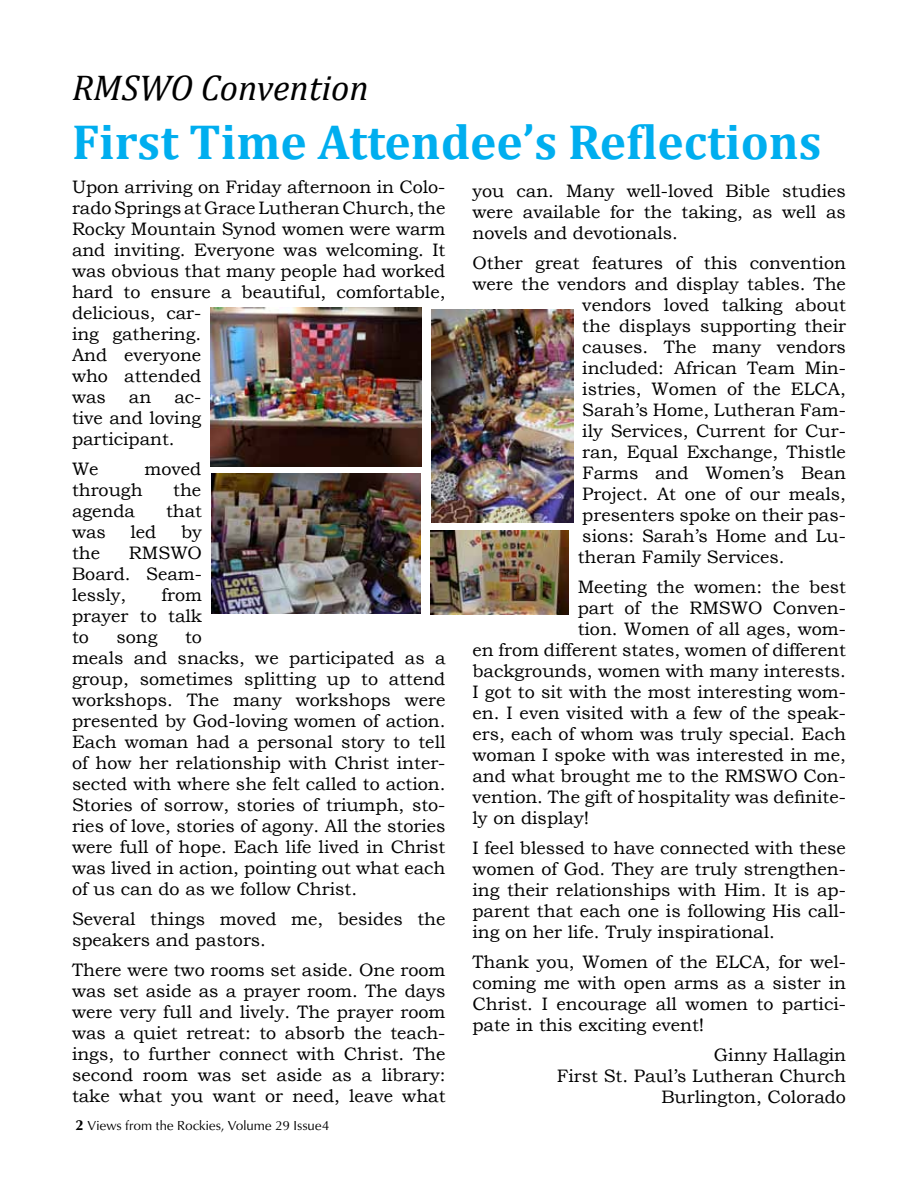
<style>
.page{position:relative;width:918px;height:1188px;background:#fff}
.page>*{position:absolute;margin:0;border:0;box-sizing:border-box;transform-origin:0 0}
.t1{font:700 49.5px "Cambria";color:#00aeef}
.t2{font:italic 36px "Cambria";color:#000}
.t3{font:18px/21px "Bookman Old Style";color:#000;text-align:justify}
.t4{font:13.5px "AHJ Opus";color:#000}
.s1{font-weight:700;font-size:15px}
</style>
<div class="page">
<img style="left:431px;top:530px;width:138px;height:84px">
<img style="left:210px;top:308px;width:212px;height:158px">
<img style="left:432px;top:310px;width:141px;height:212px">
<img style="left:211px;top:474px;width:209px;height:139px">
<h2 class="t2" style="left:72px;top:62px;width:298px">RMSWO Convention</h2>
<h1 class="t1" style="left:72px;top:108px;width:751px">First Time Attendee’s Reflections</h1>
<p class="t3" style="left:72px;top:176px;width:375px;text-align:left">Upon arriving on Friday afternoon in Colo&shy;rado Springs at Grace Lutheran Church, the<br>Rocky Mountain Synod women were warm and inviting. Everyone was welcoming. It was obvious that many people had worked hard to ensure a beautiful, comfortable, delicious, car-<br>ing gathering.<br>And everyone<br>who attended<br>was</p>
<p class="t3" style="left:72px;top:386px;width:131px;text-indent:102px">ac&shy;tive and loving participant.</p>
<p class="t3" style="left:72px;top:458px;width:28px">We</p>
<p class="t3" style="left:144px;top:458px;width:58px">moved</p>
<p class="t3" style="left:72px;top:479px;width:72px">through</p>
<p class="t3" style="left:173px;top:479px;width:30px">the</p>
<p class="t3" style="left:72px;top:500px;width:65px">agenda</p>
<p class="t3" style="left:166px;top:500px;width:38px">that</p>
<p class="t3" style="left:72px;top:521px;width:35px">was</p>
<p class="t3" style="left:131px;top:521px;width:27px">led</p>
<p class="t3" style="left:181px;top:521px;width:22px">by</p>
<p class="t3" style="left:72px;top:542px;width:30px">the</p>
<p class="t3" style="left:129px;top:386px;width:24px">an</p>
<p class="t3" style="left:72px;top:542px;width:132px;text-indent:57px">RMSWO Board. Seam&shy;lessly,</p>
<p class="t3" style="left:72px;top:584px;width:132px;text-indent:89px">from prayer to talk to</p>
<p class="t3" style="left:72px;top:626px;width:375px;text-align:left;text-indent:113px">to<br>meals and snacks, we participated as a group, sometimes splitting up to attend workshops. The many workshops were presented by God-loving women of action.<br>Each woman had a personal story to tell of how her relationship with Christ inter&shy;sected with where she felt called to action.<br>Stories of sorrow, stories of triumph, sto&shy;ries of love, stories of agony. All the stories were full of hope. Each life lived in Christ was lived in action, pointing out what each of us can do as we follow Christ.</p>
<p class="t3" style="left:72px;top:909px;width:375px">Several things moved me, besides the speakers and pastors.</p>
<p class="t3" style="left:72px;top:960px;width:375px">There were two rooms set aside. One room was set aside as a prayer room. The days were very full and lively. The prayer room was a quiet retreat: to absorb the teach&shy;ings, to further connect with Christ. The second room was set aside as a library: take what you want or need, leave what</p>
<p class="t3" style="left:116px;top:626px;width:43px">song</p>
<p class="t4" style="left:76px;top:1118px;width:255px"><span class="s1">2</span> Views from the Rockies, Volume 29 Issue4</p>
<p class="t3" style="left:472px;top:180px;width:375px">you can. Many well-loved Bible studies were available for the taking, as well as novels and devotionals.</p>
<p class="t3" style="left:472px;top:252px;width:375px">Other great features of this convention</p>
<p class="t3" style="left:472px;top:273px;width:375px">were the vendors and display tables. The</p>
<p class="t3" style="left:582px;top:294px;width:265px">vendors loved talking about</p>
<p class="t3" style="left:582px;top:315px;width:265px">the displays supporting their</p>
<p class="t3" style="left:582px;top:336px;width:265px">causes. The many vendors</p>
<p class="t3" style="left:582px;top:357px;width:265px">included: African Team Min-</p>
<p class="t3" style="left:582px;top:378px;width:265px">istries, Women of the ELCA,</p>
<p class="t3" style="left:582px;top:399px;width:265px">Sarah’s Home, Lutheran Fam-</p>
<p class="t3" style="left:582px;top:420px;width:265px">ily Services, Current for Cur-</p>
<p class="t3" style="left:582px;top:441px;width:265px">ran, Equal Exchange, Thistle</p>
<p class="t3" style="left:582px;top:462px;width:265px">Farms and Women’s Bean</p>
<p class="t3" style="left:582px;top:483px;width:265px">Project. At one of our meals,</p>
<p class="t3" style="left:582px;top:504px;width:265px">presenters spoke on their pas-</p>
<p class="t3" style="left:582px;top:525px;width:265px">sions: Sarah’s Home and Lu-</p>
<p class="t3" style="left:578px;top:546px;width:208px">theran Family Services.</p>
<p class="t3" style="left:578px;top:576px;width:270px">Meeting the women: the best</p>
<p class="t3" style="left:578px;top:597px;width:270px">part of the RMSWO Conven-</p>
<p class="t3" style="left:578px;top:618px;width:270px">tion. Women of all ages, wom-</p>
<p class="t3" style="left:472px;top:639px;width:375px">en from different states, women of different</p>
<p class="t3" style="left:472px;top:660px;width:375px">backgrounds, women with many interests.</p>
<p class="t3" style="left:472px;top:681px;width:375px">I got to sit with the most interesting wom-</p>
<p class="t3" style="left:472px;top:702px;width:375px">en. I even visited with a few of the speak-</p>
<p class="t3" style="left:472px;top:723px;width:375px">ers, each of whom was truly special. Each</p>
<p class="t3" style="left:472px;top:744px;width:375px">woman I spoke with was interested in me,</p>
<p class="t3" style="left:472px;top:765px;width:375px">and what brought me to the RMSWO Con-</p>
<p class="t3" style="left:472px;top:786px;width:375px">vention. The gift of hospitality was definite-</p>
<p class="t3" style="left:472px;top:807px;width:118px">ly on display!</p>
<p class="t3" style="left:472px;top:837px;width:375px">I feel blessed to have connected with these women of God. They are truly strengthen&shy;ing their relationships with Him. It is ap&shy;parent that each one is following His call&shy;ing on her life. Truly inspirational.</p>
<p class="t3" style="left:472px;top:951px;width:375px">Thank you, Women of the ELCA, for wel&shy;coming me with open arms as a sister in Christ. I encourage all women to partici&shy;pate in this exciting event!</p>
<p class="t3" style="left:557px;top:1044px;width:291px;text-align:right">Ginny Hallagin<br>First St. Paul’s Lutheran Church<br>Burlington, Colorado</p>
</div>
